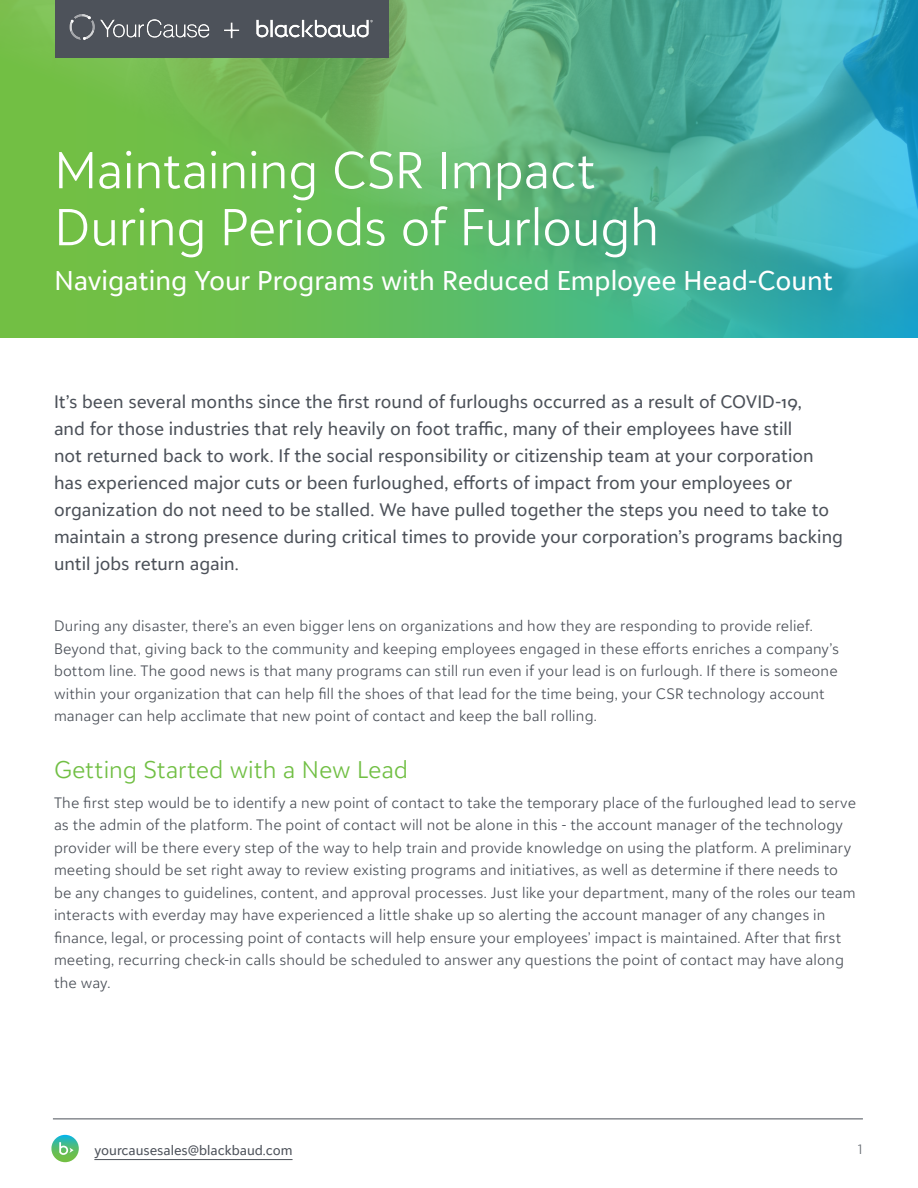
<style>
.page{position:relative;width:918px;height:1188px;background:#fff}
.page>*{position:absolute;margin:0;border:0;box-sizing:border-box;transform-origin:0 0}
.Hero_Image_Headline{font:300 51px/57px "Blackbaud Sans";letter-spacing:-.01em;color:#fff}
.Hero_Image_Subhead{font:27px "Blackbaud Sans";color:#fff}
.Headline_H1__Main{font:300 24px "Blackbaud Sans";color:#71bf44}
.Intro_Summary{font:18px/27px "Blackbaud Sans";color:#4c5159}
.Body_Paragraph_Text{font:300 15px/22.5px "Blackbaud Sans";letter-spacing:.01em;color:#4c5159}
.t1{font:13.5px "Blackbaud Sans";color:#4d525a}
.t2{font:300 13.5px "Blackbaud Sans";color:#676c73}
</style>
<div class="page">
<hr style="left:53px;top:1119px;width:810px;height:1px;background:#4c5159">
<svg style="left:51px;top:1135px;width:28px;height:27px"></svg>
<svg style="left:59px;top:1142px;width:15px;height:13px"></svg>
<hr style="left:94px;top:1159px;width:199px;height:1px;background:#4d525a">
<svg style="left:0;top:0;width:918px;height:338px;background:#5bb67a"></svg>
<div style="left:55px;top:0;width:334px;height:57px;background:#4d525a"></div>
<img style="left:69px;top:14px;width:304px;height:26px">
<p class="Hero_Image_Headline" style="left:54px;top:141px;width:606px">Maintaining CSR Impact<br>During Periods of Furlough</p>
<p class="Hero_Image_Subhead" style="left:54px;top:263px;width:780px">Navigating Your Programs with Reduced Employee Head-Count</p>
<p class="Intro_Summary" style="left:54px;top:388px;width:791px">It’s been several months since the first round of furloughs occurred as a result of COVID-19,<br>and for those industries that rely heavily on foot traffic, many of their employees have still<br>not returned back to work. If the social responsibility or citizenship team at your corporation has experienced major cuts or been furloughed, efforts of impact from your employees or organization do not need to be stalled. We have pulled together the steps you need to take to maintain a strong presence during critical times to provide your corporation’s programs backing until jobs return again.</p>
<p class="Body_Paragraph_Text" style="left:54px;top:615px;width:786px">During any disaster, there’s an even bigger lens on organizations and how they are responding to provide relief.<br>Beyond that, giving back to the community and keeping employees engaged in these efforts enriches a company’s bottom line. The good news is that many programs can still run even if your lead is on furlough. If there is someone within your organization that can help fill the shoes of that lead for the time being, your CSR technology account manager can help acclimate that new point of contact and keep the ball rolling.</p>
<p class="Headline_H1__Main" style="left:54px;top:755px;width:356px">Getting Started with a New Lead</p>
<p class="Body_Paragraph_Text" style="left:54px;top:791px;width:803px">The first step would be to identify a new point of contact to take the temporary place of the furloughed lead to serve as the admin of the platform. The point of contact will not be alone in this - the account manager of the technology provider will be there every step of the way to help train and provide knowledge on using the platform. A preliminary meeting should be set right away to review existing programs and initiatives, as well as determine if there needs to be any changes to guidelines, content, and approval processes. Just like your department, many of the roles our team interacts with everday may have experienced a little shake up so alerting the account manager of any changes in finance, legal, or processing point of contacts will help ensure your employees’ impact is maintained. After that first meeting, recurring check-in calls should be scheduled to answer any questions the point of contact may have along the way.</p>
<p class="t1" style="left:94px;top:1142px;width:200px">yourcausesales@blackbaud.com</p>
<p class="t2" style="left:858px;top:1141px;width:6px">1</p>
</div>
